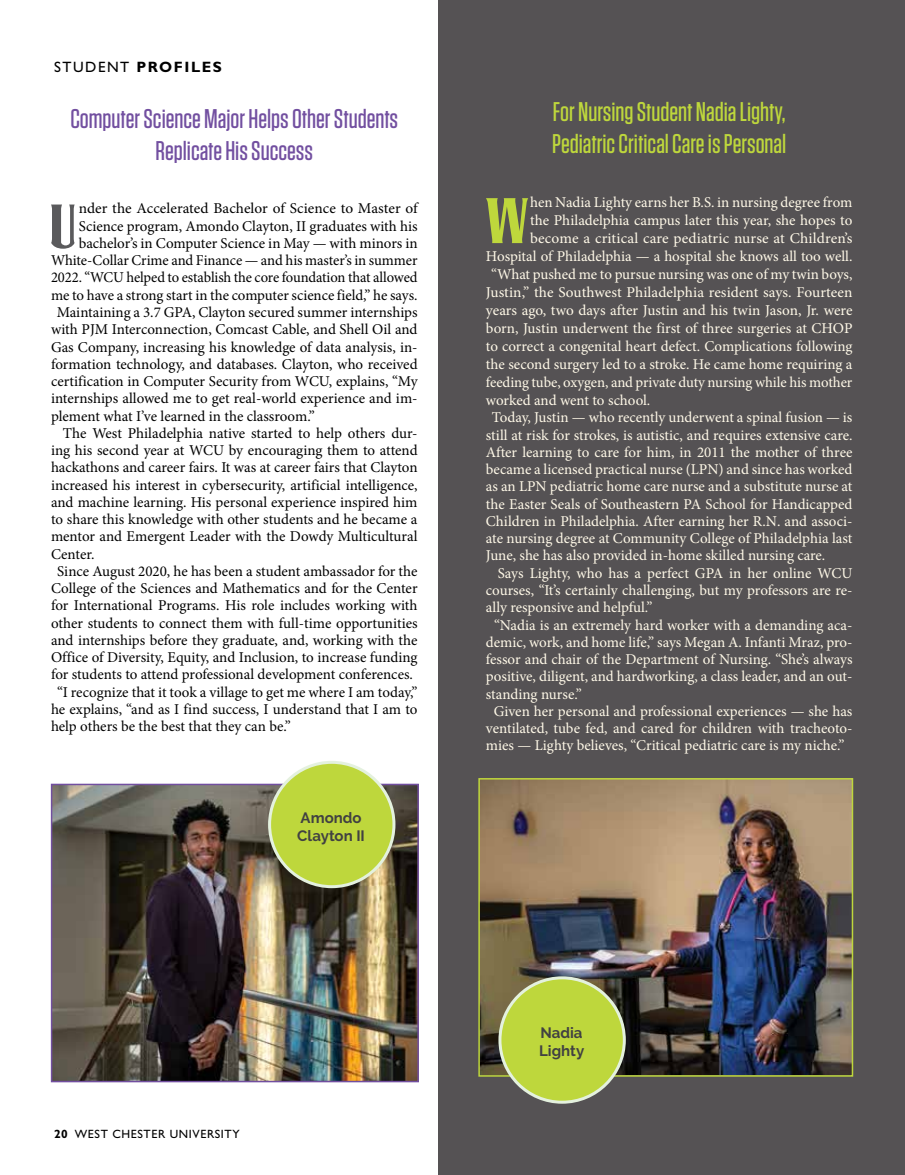
<style>
.page{position:relative;width:905px;height:1175px;background:#fff}
.page>*{position:absolute;margin:0;border:0;box-sizing:border-box;transform-origin:0 0}
.t1{font:75.45px "LHF Signmaker 2";color:#bed73c}
.t2{font:73.05px "LHF Signmaker 2";color:#5a5a5c}
.t3{font:500 27px/32.4px "Tungsten";color:#bed73c}
.t4{font:500 27px/32.4px "Tungsten";color:#724fa0;text-align:center}
.t5{font:15px "Minion Pro";color:#fff9e8}
.t6{font:15px "Minion Pro";letter-spacing:-.005em;color:#000}
.t7{font:700 15px/18px "Raleway";color:#414142}
.t8{font:700 15px "Gill Sans Std";letter-spacing:.1em;color:#000}
.t9{font:12px "Gill Sans Std";letter-spacing:.05em;color:#000}
.s1{font-weight:400}
.s2{font-weight:700}
</style>
<div class="page">
<div style="left:438px;top:0;width:466px;height:1174px;background:#555254"></div>
<img style="left:481px;top:781px;width:369px;height:292px">
<div style="left:478px;top:778px;width:375px;height:298px;border:2px solid #bed73c"></div>
<img style="left:54px;top:786px;width:362px;height:293px">
<div style="left:51px;top:783px;width:368px;height:299px;border:2px solid #724fa0"></div>
<div style="left:269px;top:762px;width:125px;height:124px;background:#bed73c;border-radius:50%"></div>
<div style="left:268px;top:760px;width:127px;height:128px;border:3px solid #e4f1de;border-radius:50%"></div>
<div style="left:500px;top:977px;width:124px;height:125px;background:#bed73c;border-radius:50%"></div>
<div style="left:498px;top:976px;width:127px;height:127px;border:3px solid #e4f1de;border-radius:50%"></div>
<p class="t8" style="left:54px;top:58px;width:169px"><span class="s1">STUDENT</span> PROFILES</p>
<h3 class="t4" style="left:70px;top:103px;width:329px">Computer Science Major Helps Other Students<br>Replicate His Success</h3>
<h2 class="t2" style="left:49px;top:188px;width:30px">U</h2>
<p class="t6" style="left:79px;top:199px;width:340px">nder the Accelerated Bachelor of Science to Master of</p>
<p class="t6" style="left:79px;top:216px;width:340px">Science program, Amondo Clayton, II graduates with his</p>
<p class="t6" style="left:79px;top:233px;width:340px">bachelor’s in Computer Science in May — with minors in</p>
<p class="t6" style="left:51px;top:250px;width:368px">White-Collar Crime and Finance — and his master’s in summer</p>
<p class="t6" style="left:51px;top:268px;width:368px">2022. “WCU helped to establish the core foundation that allowed</p>
<p class="t6" style="left:51px;top:285px;width:368px">me to have a strong start in the computer science field,” he says.</p>
<p class="t6" style="left:57px;top:302px;width:362px">Maintaining a 3.7 GPA, Clayton secured summer internships</p>
<p class="t6" style="left:51px;top:319px;width:368px">with PJM Interconnection, Comcast Cable, and Shell Oil and</p>
<p class="t6" style="left:51px;top:337px;width:368px">Gas Company, increasing his knowledge of data analysis, in-</p>
<p class="t6" style="left:51px;top:354px;width:368px">formation technology, and databases. Clayton, who received</p>
<p class="t6" style="left:51px;top:371px;width:368px">certification in Computer Security from WCU, explains, “My</p>
<p class="t6" style="left:51px;top:388px;width:368px">internships allowed me to get real-world experience and im-</p>
<p class="t6" style="left:51px;top:406px;width:265px">plement what I’ve learned in the classroom.”</p>
<p class="t6" style="left:63px;top:423px;width:356px">The West Philadelphia native started to help others dur-</p>
<p class="t6" style="left:51px;top:440px;width:368px">ing his second year at WCU by encouraging them to attend</p>
<p class="t6" style="left:51px;top:457px;width:368px">hackathons and career fairs. It was at career fairs that Clayton</p>
<p class="t6" style="left:51px;top:475px;width:368px">increased his interest in cybersecurity, artificial intelligence,</p>
<p class="t6" style="left:51px;top:492px;width:368px">and machine learning. His personal experience inspired him</p>
<p class="t6" style="left:51px;top:509px;width:368px">to share this knowledge with other students and he became a</p>
<p class="t6" style="left:51px;top:526px;width:368px">mentor and Emergent Leader with the Dowdy Multicultural</p>
<p class="t6" style="left:51px;top:544px;width:45px">Center.</p>
<p class="t6" style="left:57px;top:561px;width:362px">Since August 2020, he has been a student ambassador for the</p>
<p class="t6" style="left:51px;top:578px;width:368px">College of the Sciences and Mathematics and for the Center</p>
<p class="t6" style="left:51px;top:595px;width:368px">for International Programs. His role includes working with</p>
<p class="t6" style="left:51px;top:613px;width:368px">other students to connect them with full-time opportunities</p>
<p class="t6" style="left:51px;top:630px;width:368px">and internships before they graduate, and, working with the</p>
<p class="t6" style="left:51px;top:647px;width:368px">Office of Diversity, Equity, and Inclusion, to increase funding</p>
<p class="t6" style="left:51px;top:664px;width:363px">for students to attend professional development conferences.</p>
<p class="t6" style="left:57px;top:682px;width:362px">“I recognize that it took a village to get me where I am today,”</p>
<p class="t6" style="left:51px;top:699px;width:368px">he explains, “and as I find success, I understand that I am to</p>
<p class="t6" style="left:51px;top:716px;width:241px">help others be the best that they can be.”</p>
<p class="t7" style="left:297px;top:808px;width:69px">Amondo<br>Clayton II</p>
<h3 class="t3" style="left:552px;top:95px;width:236px">For Nursing Student Nadia Lighty,<br>Pediatric Critical Care is Personal</h3>
<h1 class="t1" style="left:486px;top:181px;width:44px">W</h1>
<p class="t5" style="left:530px;top:192px;width:324px">hen Nadia Lighty earns her B.S. in nursing degree from</p>
<p class="t5" style="left:530px;top:210px;width:324px">the Philadelphia campus later this year, she hopes to</p>
<p class="t5" style="left:530px;top:228px;width:324px">become a critical care pediatric nurse at Children’s</p>
<p class="t5" style="left:486px;top:246px;width:368px">Hospital of Philadelphia — a hospital she knows all too well.</p>
<p class="t5" style="left:491px;top:264px;width:362px">“What pushed me to pursue nursing was one of my twin boys,</p>
<p class="t5" style="left:486px;top:282px;width:368px">Justin,” the Southwest Philadelphia resident says. Fourteen</p>
<p class="t5" style="left:486px;top:300px;width:368px">years ago, two days after Justin and his twin Jason, Jr. were</p>
<p class="t5" style="left:486px;top:318px;width:368px">born, Justin underwent the first of three surgeries at CHOP</p>
<p class="t5" style="left:486px;top:336px;width:368px">to correct a congenital heart defect. Complications following</p>
<p class="t5" style="left:486px;top:354px;width:368px">the second surgery led to a stroke. He came home requiring a</p>
<p class="t5" style="left:486px;top:372px;width:368px">feeding tube, oxygen, and private duty nursing while his mother</p>
<p class="t5" style="left:486px;top:390px;width:166px">worked and went to school.</p>
<p class="t5" style="left:492px;top:407px;width:362px">Today, Justin — who recently underwent a spinal fusion — is</p>
<p class="t5" style="left:486px;top:425px;width:368px">still at risk for strokes, is autistic, and requires extensive care.</p>
<p class="t5" style="left:486px;top:442px;width:368px">After learning to care for him, in 2011 the mother of three</p>
<p class="t5" style="left:486px;top:459px;width:368px">became a licensed practical nurse (LPN) and since has worked</p>
<p class="t5" style="left:486px;top:476px;width:368px">as an LPN pediatric home care nurse and a substitute nurse at</p>
<p class="t5" style="left:486px;top:494px;width:368px">the Easter Seals of Southeastern PA School for Handicapped</p>
<p class="t5" style="left:486px;top:511px;width:368px">Children in Philadelphia. After earning her R.N. and associ-</p>
<p class="t5" style="left:486px;top:528px;width:368px">ate nursing degree at Community College of Philadelphia last</p>
<p class="t5" style="left:486px;top:545px;width:341px">June, she has also provided in-home skilled nursing care.</p>
<p class="t5" style="left:498px;top:563px;width:356px">Says Lighty, who has a perfect GPA in her online WCU</p>
<p class="t5" style="left:486px;top:580px;width:368px">courses, “It’s certainly challenging, but my professors are re-</p>
<p class="t5" style="left:486px;top:597px;width:168px">ally responsive and helpful.”</p>
<p class="t5" style="left:494px;top:614px;width:360px">“Nadia is an extremely hard worker with a demanding aca-</p>
<p class="t5" style="left:486px;top:632px;width:368px">demic, work, and home life,” says Megan A. Infanti Mraz, pro-</p>
<p class="t5" style="left:486px;top:649px;width:368px">fessor and chair of the Department of Nursing. “She’s always</p>
<p class="t5" style="left:486px;top:666px;width:368px">positive, diligent, and hardworking, a class leader, and an out-</p>
<p class="t5" style="left:486px;top:683px;width:97px">standing nurse.”</p>
<p class="t5" style="left:494px;top:701px;width:360px">Given her personal and professional experiences — she has</p>
<p class="t5" style="left:486px;top:718px;width:368px">ventilated, tube fed, and cared for children with tracheoto-</p>
<p class="t5" style="left:486px;top:735px;width:360px">mies — Lighty believes, “Critical pediatric care is my niche.”</p>
<p class="t9" style="left:54px;top:1127px;width:187px"><span class="s2">20</span> WEST CHESTER UNIVERSITY</p>
<p class="t7" style="left:539px;top:1023px;width:47px">Nadia<br>Lighty</p>
</div>
